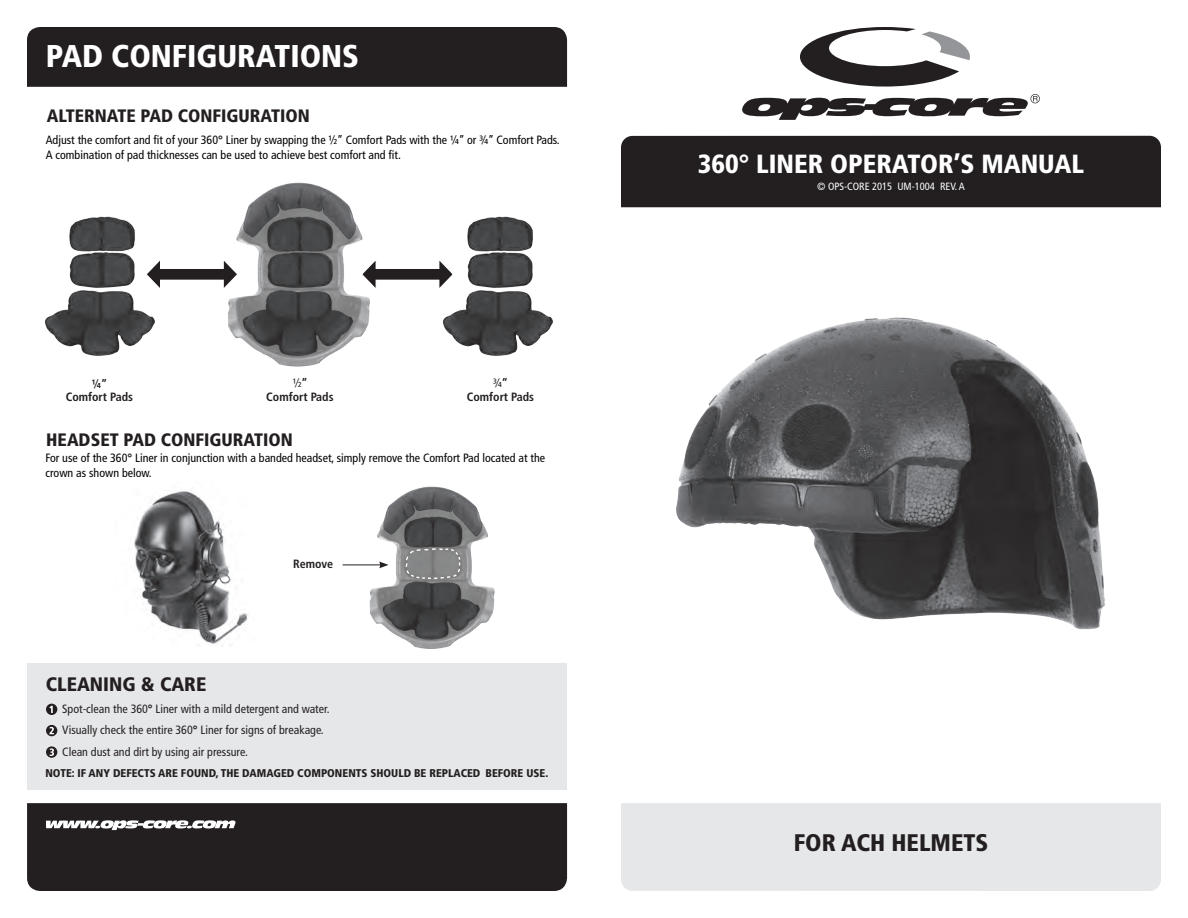
<style>
.page{position:relative;width:1188px;height:918px;background:#fff}
.page>*{position:absolute;margin:0;border:0;box-sizing:border-box;transform-origin:0 0}
.t1{font:900 condensed 31.5px "Frutiger LT Std";color:#fff}
.Regular_Paragraph_Co{font:900 condensed 26.25px "Frutiger LT Std";color:#fff}
.Regular_Paragraph_Co-2{font:900 condensed 24px "Frutiger LT Std";color:#231f20}
.Regular_Paragraph_Co-3{font:900 condensed 19.5px "Frutiger LT Std";color:#231f20}
.t2{font:900 condensed 18px "Frutiger LT Std";color:#231f20}
.t3{font:condensed 12px/15px "Frutiger LT Std";color:#000}
.t4{font:condensed 12px "Frutiger LT Std";color:#231f20}
.t5{font:700 condensed 12px/13.5px "Frutiger LT Std";color:#231f20;text-align:center}
.Regular_Paragraph_Co-4{font:900 condensed 11.25px "Frutiger LT Std";color:#231f20}
.Regular_Paragraph_Co-5{font:condensed 10.5px "Frutiger LT Std";color:#fff}
.s1{font-weight:900;color:#231f20}
.s2{font-weight:400}
.s3{font-family:"Kimberley";font-stretch:normal}
.s4{font-weight:900}
</style>
<div class="page">
<img style="left:443px;top:216px;width:110px;height:140px">
<div style="left:27px;top:663px;width:540px;height:126px;background:#e6e7e9"></div>
<div style="left:27px;top:803px;width:540px;height:88px;background:#231f20"></div>
<svg style="left:46px;top:820px;width:190px;height:10px"></svg>
<div style="left:27px;top:27px;width:540px;height:60px;background:#231f20"></div>
<div style="left:46px;top:704px;width:11px;height:11px;background:#231f20;border-radius:50%"></div>
<svg style="left:49px;top:706px;width:4px;height:7px"></svg>
<div style="left:46px;top:725px;width:11px;height:11px;background:#231f20;border-radius:50%"></div>
<svg style="left:49px;top:727px;width:5px;height:7px"></svg>
<svg style="left:46px;top:746px;width:11px;height:12px"></svg>
<svg style="left:50px;top:748px;width:4px;height:8px"></svg>
<img style="left:228px;top:182px;width:142px;height:185px">
<hr style="left:343px;top:565px;width:38px;height:1px;background:#231f20">
<img style="left:370px;top:486px;width:125px;height:163px">
<svg style="left:405px;top:548px;width:56px;height:32px;background:#8b8b8c"></svg>
<img style="left:134px;top:490px;width:114px;height:156px">
<img style="left:45px;top:216px;width:110px;height:140px">
<div style="left:621px;top:803px;width:540px;height:88px;background:#e6e7e9"></div>
<img style="left:676px;top:317px;width:429px;height:313px">
<svg style="left:800px;top:27px;width:170px;height:60px"></svg>
<svg style="left:742px;top:94px;width:298px;height:26px"></svg>
<div style="left:621px;top:136px;width:540px;height:71px;background:#231f20"></div>
<svg style="left:144px;top:256px;width:96px;height:37px"></svg>
<svg style="left:360px;top:256px;width:95px;height:37px"></svg>
<p class="t1" style="left:46px;top:37px;width:315px">PAD CONFIGURATIONS</p>
<p class="t2" style="left:47px;top:104px;width:265px">ALTERNATE PAD CONFIGURATION</p>
<p class="t3" style="left:46px;top:132px;width:516px">Adjust the comfort and fit of your 360<span class="s1">°</span> Liner by swapping the 1/2” Comfort Pads with the 1/4” or 3/4” Comfort Pads.<br>A combination of pad thicknesses can be used to achieve best comfort and fit.</p>
<p class="t5" style="left:66px;top:377px;width:69px">¼”<br>Comfort Pads</p>
<p class="t5" style="left:266px;top:376px;width:69px"><span class="s2">½</span>”<br>Comfort Pads</p>
<p class="t5" style="left:467px;top:376px;width:69px"><span class="s2">¾</span>”<br>Comfort Pads</p>
<p class="t2" style="left:46px;top:429px;width:248px">HEADSET PAD CONFIGURATION</p>
<p class="t3" style="left:45px;top:450px;width:501px">For use of the 360<span class="s1">°</span> Liner in conjunction with a banded headset, simply remove the Comfort Pad located at the crown as shown below.</p>
<p class="t5" style="left:293px;top:557px;width:42px">Remove</p>
<p class="Regular_Paragraph_Co-3" style="left:46px;top:672px;width:162px">CLEANING &amp; CARE</p>
<p class="t4" style="left:49px;top:702px;width:282px"><span class="s3">•</span> Spot-clean the 360<span class="s4">°</span> Liner with a mild detergent and water.</p>
<p class="t4" style="left:49px;top:723px;width:276px"><span class="s3">•</span> Visually check the entire 360<span class="s4">°</span> Liner for signs of breakage.</p>
<p class="t4" style="left:49px;top:745px;width:201px"><span class="s3">•</span> Clean dust and dirt by using air pressure.</p>
<p class="Regular_Paragraph_Co-4" style="left:45px;top:766px;width:504px">NOTE: IF ANY DEFECTS ARE FOUND, THE DAMAGED COMPONENTS SHOULD BE REPLACED BEFORE USE.</p>
<p class="Regular_Paragraph_Co" style="left:698px;top:148px;width:388px">360° LINER OPERATOR’S MANUAL</p>
<p class="Regular_Paragraph_Co-5" style="left:817px;top:180px;width:149px">© OPS-CORE 2015 UM-1004 REV. A</p>
<p class="Regular_Paragraph_Co-2" style="left:794px;top:829px;width:196px">FOR ACH HELMETS</p>
</div>
